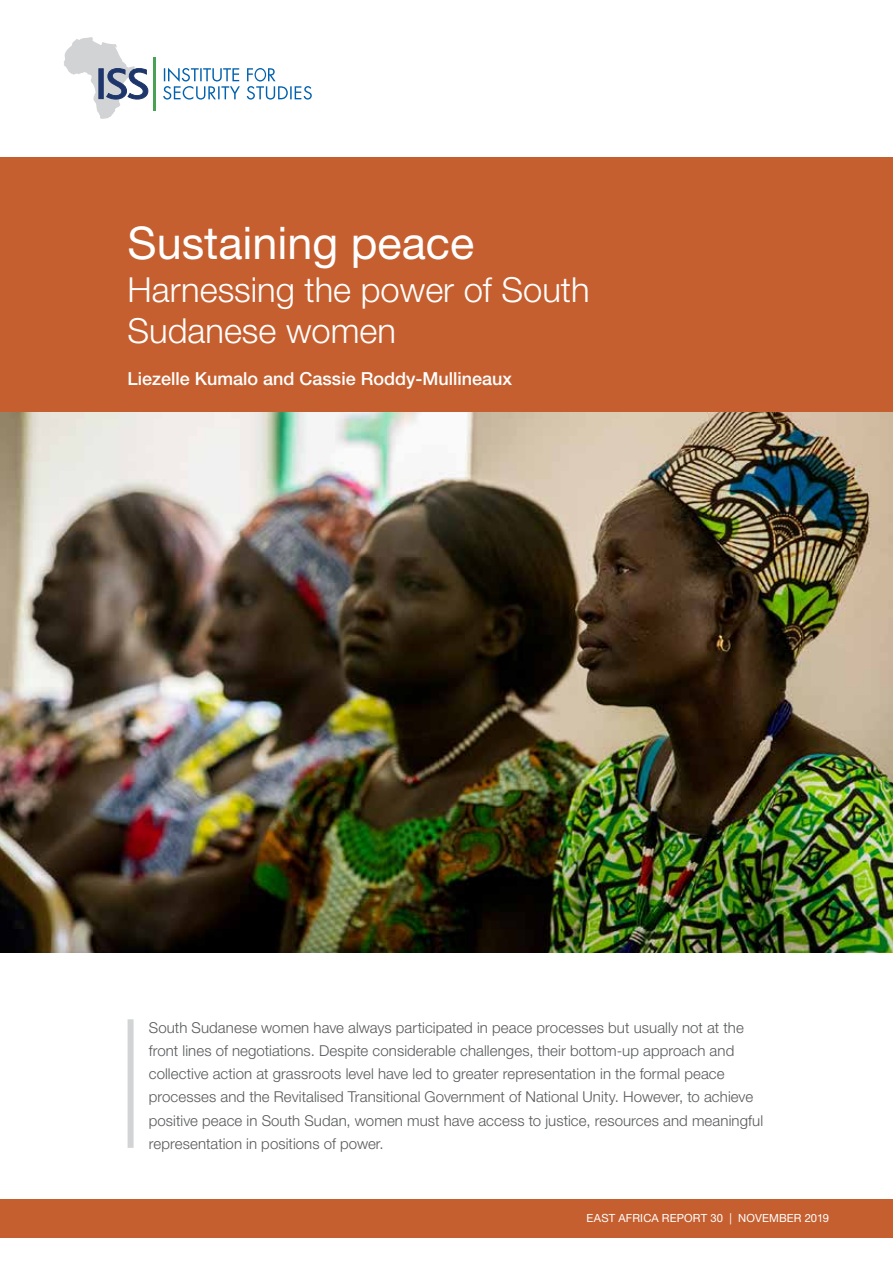
<style>
.page{position:relative;width:893px;height:1263px;background:#fff}
.page>*{position:absolute;margin:0;border:0;box-sizing:border-box;transform-origin:0 0}
.t1{font:45px "Helvetica Neue LT Std";color:#fff}
.t2{font:300 34.5px/41.4px "Helvetica Neue LT Std";color:#fff}
.t3{font:500 18px "Helvetica Neue LT Std";color:#fff}
.t4{font:300 15px/23.2px "Helvetica Neue LT Std";letter-spacing:.005em;color:#58595b}
.t5{font:11.25px "Helvetica Neue LT Std";letter-spacing:.015em;color:#fff}
</style>
<div class="page">
<div style="left:0;top:1199px;width:893px;height:38px;background:#c65f2f"></div>
<svg style="left:163px;top:68px;width:149px;height:32px"></svg>
<hr style="left:154px;top:57px;width:2px;height:54px;background:#48a154">
<svg style="left:64px;top:37px;width:85px;height:82px"></svg>
<div style="left:0;top:157px;width:893px;height:255px;background:#c65f2f"></div>
<img style="left:0;top:412px;width:893px;height:540px">
<div style="left:128px;top:1019px;width:6px;height:129px;background:#d1d3d4"></div>
<h1 class="t1" style="left:128px;top:216px;width:348px">Sustaining peace</h1>
<h2 class="t2" style="left:128px;top:268px;width:464px">Harnessing the power of South<br>Sudanese women</h2>
<p class="t3" style="left:128px;top:368px;width:386px">Liezelle Kumalo and Cassie Roddy-Mullineaux</p>
<p class="t4" style="left:149px;top:1015px;width:616px">South Sudanese women have always participated in peace processes but usually not at the front lines of negotiations. Despite considerable challenges, their bottom-up approach and collective action at grassroots level have led to greater representation in the formal peace processes and the Revitalised Transitional Government of National Unity. However, to achieve positive peace in South Sudan, women must have access to justice, resources and meaningful representation in positions of power.</p>
<p class="t5" style="left:587px;top:1211px;width:244px">EAST AFRICA REPORT 30 | NOVEMBER 2019</p>
</div>
